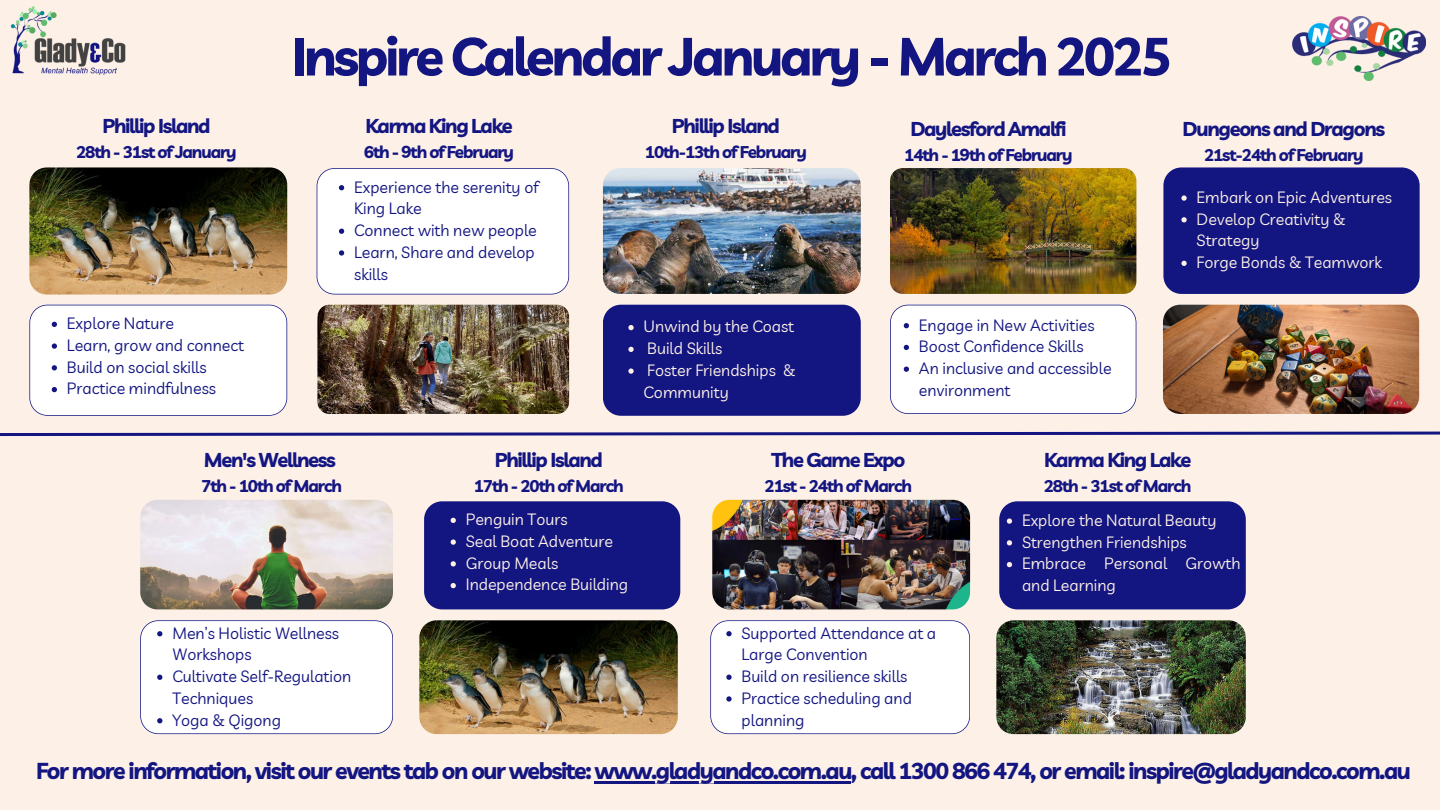
<style>
.page{position:relative;width:1440px;height:810px;background:#fdf1e7}
.page>*{position:absolute;margin:0;border:0;box-sizing:border-box;transform-origin:0 0}
.t1{font:700 53px "Livvic";letter-spacing:-.065em;color:#131581}
.t2{font:700 23px "Livvic";letter-spacing:-.065em;color:#131581}
.t3{font:700 20px "Livvic";letter-spacing:-.065em;color:#131581}
.t4{font:700 17px "Livvic";letter-spacing:-.065em;color:#131581}
.t5{font:16px/21.8px "Livvic";color:#131581}
.t6{font:16px/21.8px "Livvic";color:#fdf1e7}
</style>
<div class="page">
<svg style="left:0;top:431px;width:1440px;height:5px"></svg>
<img style="left:1293px;top:16px;width:132px;height:65px">
<img style="left:10px;top:6px;width:116px;height:69px">
<div style="left:603px;top:305px;width:258px;height:111px;background:#131581;border-radius:18px"></div>
<img style="left:29px;top:167px;width:258px;height:128px">
<div style="left:1163px;top:167px;width:257px;height:127px;background:#131581;border-radius:18px"></div>
<img style="left:603px;top:168px;width:258px;height:126px">
<img style="left:1163px;top:305px;width:256px;height:109px">
<div style="left:424px;top:501px;width:256px;height:108px;background:#131581;border-radius:18px"></div>
<div style="left:999px;top:501px;width:247px;height:108px;background:#131581;border-radius:18px"></div>
<img style="left:140px;top:500px;width:253px;height:109px">
<img style="left:996px;top:620px;width:250px;height:114px">
<img style="left:712px;top:500px;width:258px;height:109px">
<img style="left:419px;top:620px;width:259px;height:114px">
<img style="left:317px;top:305px;width:252px;height:109px;border-radius:12px">
<img style="left:890px;top:168px;width:246px;height:126px;border-radius:13px">
<div style="left:29px;top:305px;width:258px;height:111px;background:#fff"></div>
<svg style="left:628px;top:325px;width:6px;height:5px"></svg>
<svg style="left:628px;top:347px;width:6px;height:5px"></svg>
<svg style="left:628px;top:368px;width:6px;height:6px"></svg>
<div style="left:890px;top:305px;width:246px;height:109px;background:#fff"></div>
<svg style="left:1181px;top:195px;width:6px;height:6px"></svg>
<svg style="left:1181px;top:217px;width:6px;height:5px"></svg>
<svg style="left:1181px;top:261px;width:6px;height:5px"></svg>
<div style="left:140px;top:620px;width:253px;height:114px;background:#fff"></div>
<svg style="left:451px;top:518px;width:5px;height:5px"></svg>
<svg style="left:451px;top:539px;width:5px;height:6px"></svg>
<svg style="left:451px;top:561px;width:5px;height:5px"></svg>
<svg style="left:451px;top:583px;width:5px;height:5px"></svg>
<div style="left:710px;top:620px;width:260px;height:114px;background:#fff"></div>
<svg style="left:1007px;top:518px;width:5px;height:6px"></svg>
<svg style="left:1007px;top:540px;width:5px;height:5px"></svg>
<svg style="left:1007px;top:562px;width:5px;height:5px"></svg>
<hr style="left:595px;top:781px;width:256px;height:2px;background:#131581">
<div style="left:317px;top:168px;width:252px;height:127px;background:#fff"></div>
<p class="t3" style="left:103px;top:113px;width:110px">Phillip Island</p>
<p class="t4" style="left:76px;top:141px;width:162px">28th - 31st ofJanuary</p>
<p class="t5" style="left:67px;top:312px;width:109px">Explore Nature</p>
<p class="t5" style="left:67px;top:334px;width:179px">Learn, grow and connect</p>
<h3 class="t5" style="left:67px;top:356px;width:141px">Build on social skills</h3>
<p class="t5" style="left:67px;top:378px;width:151px">Practice mindfulness</p>
<p class="t1" style="left:291px;top:22px;width:882px">Inspire Calendar January - March 2025</p>
<h3 class="t3" style="left:365px;top:113px;width:149px">Karma King Lake</h3>
<h3 class="t4" style="left:364px;top:141px;width:152px">6th - 9th of February</h3>
<p class="t5" style="left:354px;top:176px;width:186px">Experience the serenity of<br>King Lake</p>
<p class="t5" style="left:354px;top:219px;width:184px">Connect with new people</p>
<p class="t5" style="left:354px;top:241px;width:182px">Learn, Share and develop skills</p>
<p class="t3" style="left:672px;top:113px;width:110px">Phillip Island</p>
<p class="t4" style="left:645px;top:141px;width:163px">10th-13th of February</p>
<p class="t3" style="left:910px;top:116px;width:158px">Daylesford Amalfi</p>
<p class="t4" style="left:904px;top:144px;width:170px">14th - 19th of February</p>
<p class="t3" style="left:1183px;top:116px;width:204px">Dungeons and Dragons</p>
<p class="t4" style="left:1204px;top:144px;width:161px">21st-24th of February</p>
<p class="t6" style="left:1197px;top:186px;width:197px">Embark on Epic Adventures</p>
<p class="t6" style="left:1197px;top:208px;width:150px">Develop Creativity &amp;<br>Strategy</p>
<p class="t6" style="left:1197px;top:251px;width:187px">Forge Bonds &amp; Teamwork</p>
<p class="t6" style="left:644px;top:316px;width:152px">Unwind by the Coast</p>
<p class="t6" style="left:647px;top:337px;width:77px">Build Skills</p>
<p class="t6" style="left:644px;top:359px;width:154px">Foster Friendships &amp;<br>Community</p>
<h3 class="t5" style="left:919px;top:314px;width:177px">Engage in New Activities</h3>
<p class="t5" style="left:919px;top:335px;width:166px">Boost Confidence Skills</p>
<p class="t5" style="left:919px;top:357px;width:194px">An inclusive and accessible environment</p>
<p class="t3" style="left:204px;top:447px;width:134px">Men's Wellness</p>
<p class="t4" style="left:201px;top:475px;width:142px">7th - 10th of March</p>
<h3 class="t5" style="left:172px;top:622px;width:168px">Men’s Holistic Wellness<br>Workshops</h3>
<h3 class="t5" style="left:172px;top:665px;width:180px">Cultivate Self-Regulation<br>Techniques</h3>
<h3 class="t5" style="left:172px;top:709px;width:110px">Yoga &amp; Qigong</h3>
<h3 class="t3" style="left:495px;top:447px;width:110px">Phillip Island</h3>
<h3 class="t4" style="left:474px;top:475px;width:151px">17th - 20th of March</h3>
<h3 class="t6" style="left:466px;top:508px;width:103px">Penguin Tours</h3>
<p class="t6" style="left:466px;top:530px;width:149px">Seal Boat Adventure</p>
<p class="t6" style="left:466px;top:552px;width:94px">Group Meals</p>
<p class="t6" style="left:466px;top:574px;width:164px">Independence Building</p>
<p class="t3" style="left:771px;top:447px;width:136px">The Game Expo</p>
<p class="t4" style="left:765px;top:475px;width:149px">21st - 24th of March</p>
<p class="t5" style="left:742px;top:622px;width:196px">Supported Attendance at a<br>Large Convention</p>
<p class="t5" style="left:742px;top:665px;width:167px">Build on resilience skills</p>
<p class="t5" style="left:742px;top:687px;width:172px">Practice scheduling and planning</p>
<p class="t3" style="left:1044px;top:447px;width:149px">Karma King Lake</p>
<p class="t4" style="left:1044px;top:475px;width:149px">28th - 31st of March</p>
<p class="t6" style="left:1022px;top:509px;width:196px">Explore the Natural Beauty</p>
<p class="t6" style="left:1022px;top:531px;width:166px">Strengthen Friendships</p>
<p class="t6" style="left:1022px;top:553px;width:220px">Embrace Personal Growth and Learning</p>
<p class="t2" style="left:36px;top:756px;width:1376px">For more information, visit our events tab on our website: www.gladyandco.com.au, call 1300 866 474, or email: inspire@gladyandco.com.au</p>
</div>
